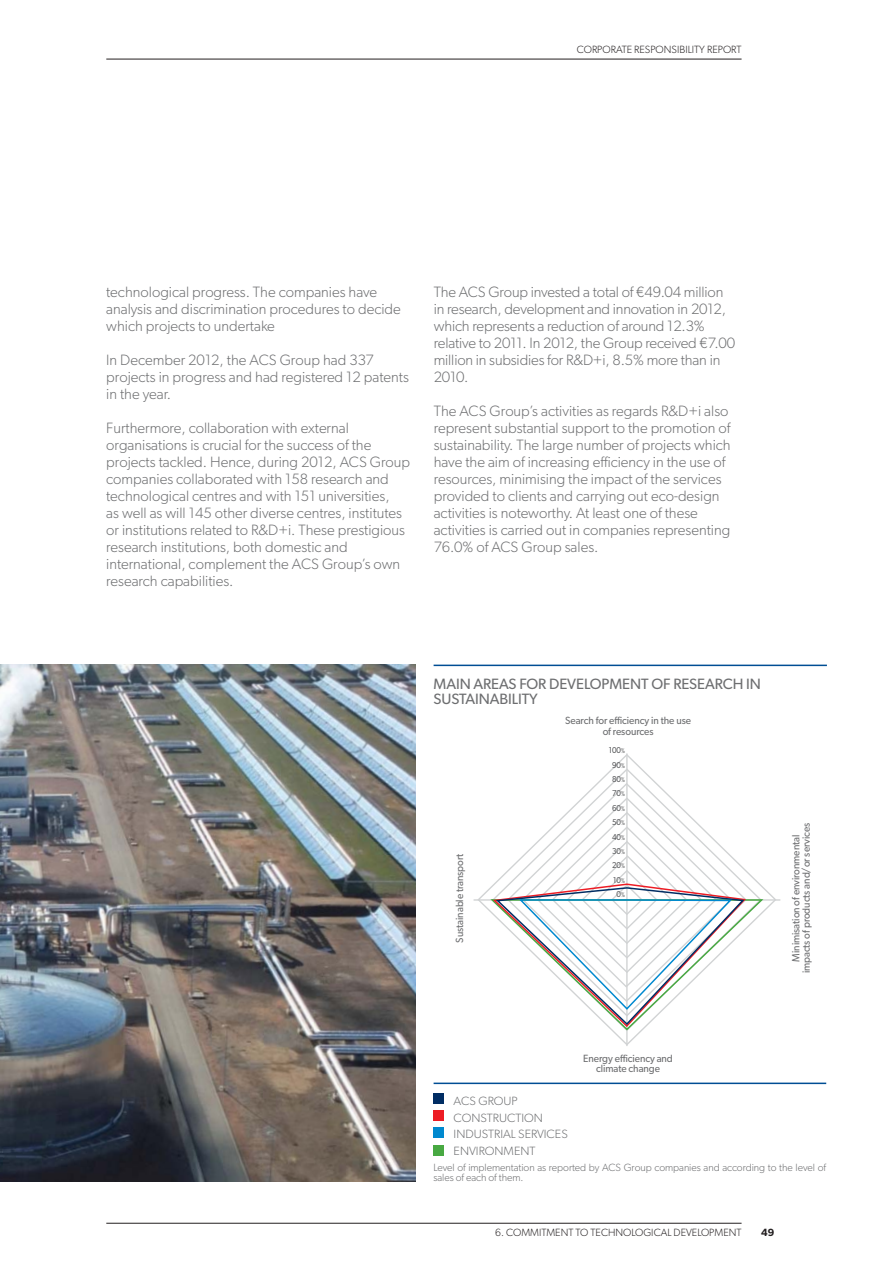
<style>
.page{position:relative;width:893px;height:1263px;background:#fff}
.page>*{position:absolute;margin:0;border:0;box-sizing:border-box;transform-origin:0 0}
.t1{font:300 15px/17px "Gibson";color:#6d6e70}
.t2{font:15px/15px "Gibson";letter-spacing:-.005em;color:#6d6e70}
.t3{font:300 12px/16.6px "Gibson";color:#6d6e70}
.t4{font:10.5px/10.5px "Gibson";letter-spacing:-.005em;color:#6d6e70;text-align:center;scale:.95 1}
.t5{font:300 10.5px/10.5px "Gibson";letter-spacing:-.005em;color:#6d6e70}
.t6{font:300 10.5px "Gibson";color:#231f20}
.t7{font:600 10.5px "Gibson";color:#231f20}
.t8{font:8.55px/14.4px "Gibson";color:#58595b;text-align:right;scale:.9 1}
.s1{font-size:6.9px}
</style>
<div class="page">
<hr style="left:106px;top:1223px;width:636px;height:1px;background:#231f20">
<hr style="left:106px;top:59px;width:636px;height:1px;background:#231f20">
<img style="left:0;top:665px;width:415px;height:516px">
<hr style="left:434px;top:665px;width:393px;height:1px;background:#004e94">
<hr style="left:434px;top:1082px;width:392px;height:2px;background:#004e94">
<div style="left:434px;top:1093px;width:10px;height:10px;background:#002d63"></div>
<div style="left:434px;top:1110px;width:10px;height:10px;background:#ed1c24"></div>
<div style="left:434px;top:1127px;width:10px;height:10px;background:#0089cf"></div>
<svg style="left:584px;top:782px;width:86px;height:14px"></svg>
<hr style="left:626px;top:754px;width:2px;height:146px;background:#d1d3d4">
<hr style="left:474px;top:899px;width:153px;height:2px;background:#d1d3d4">
<hr style="left:626px;top:900px;width:2px;height:145px;background:#d1d3d4">
<hr style="left:627px;top:899px;width:153px;height:2px;background:#d1d3d4">
<div style="left:434px;top:1145px;width:10px;height:10px;background:#48a942"></div>
<svg style="left:488px;top:796px;width:277px;height:235px"></svg>
<p class="t6" style="left:577px;top:46px;width:166px">CORPORATE RESPONSIBILITY REPORT</p>
<p class="t1" style="left:106px;top:285px;width:296px">technological progress. The companies have analysis and discrimination procedures to decide which projects to undertake</p>
<p class="t1" style="left:106px;top:353px;width:304px">In December 2012, the ACS Group had 337 projects in progress and had registered 12 patents in the year.</p>
<p class="t1" style="left:106px;top:421px;width:305px">Furthermore, collaboration with external organisations is crucial for the success of the projects tackled. Hence, during 2012, ACS Group companies collaborated with 158 research and technological centres and with 151 universities,<br>as well as will 145 other diverse centres, institutes or institutions related to R&amp;D+i. These prestigious research institutions, both domestic and international, complement the ACS Group’s own research capabilities.</p>
<p class="t1" style="left:434px;top:285px;width:303px">The ACS Group invested a total of €49.04 million in research, development and innovation in 2012, which represents a reduction of around 12.3% relative to 2011. In 2012, the Group received €7.00 million in subsidies for R&amp;D+i, 8.5% more than in 2010.</p>
<p class="t1" style="left:434px;top:404px;width:298px">The ACS Group’s activities as regards R&amp;D+i also represent substantial support to the promotion of sustainability. The large number of projects which have the aim of increasing efficiency in the use of resources, minimising the impact of the services provided to clients and carrying out eco-design activities is noteworthy. At least one of these activities is carried out in companies representing 76.0% of ACS Group sales.</p>
<p class="t2" style="left:434px;top:678px;width:329px">MAIN AREAS FOR DEVELOPMENT OF RESEARCH IN<br>SUSTAINABILITY</p>
<p class="t4" style="left:456px;top:942px;width:95px;rotate:-90deg">Sustainable transport</p>
<p class="t4" style="left:565px;top:717px;width:134px">Search for efficiency in the use of resources</p>
<p class="t8" style="left:609px;top:744px;width:19px">100<span class="s1">%<br></span>90<span class="s1">%<br></span>80<span class="s1">%<br></span>70<span class="s1">%<br></span>60<span class="s1">%<br></span>50<span class="s1">%<br></span>40<span class="s1">%<br></span>30<span class="s1">%<br></span>20<span class="s1">%<br></span>10<span class="s1">%<br></span>0<span class="s1">%</span></p>
<p class="t4" style="left:583px;top:1054px;width:96px">Energy efficiency and climate change</p>
<p class="t3" style="left:454px;top:1094px;width:116px">ACS GROUP<br>CONSTRUCTION<br>INDUSTRIAL SERVICES<br>ENVIRONMENT</p>
<p class="t4" style="left:792px;top:973px;width:160px;rotate:-90deg">Minimisation of environmental impacts of products and/or services</p>
<p class="t5" style="left:433px;top:1163px;width:394px">Level of implementation as reported by ACS Group companies and according to the level of sales of each of them.</p>
<p class="t6" style="left:495px;top:1229px;width:248px">6. COMMITMENT TO TECHNOLOGICAL DEVELOPMENT</p>
<p class="t7" style="left:761px;top:1229px;width:15px">49</p>
</div>
